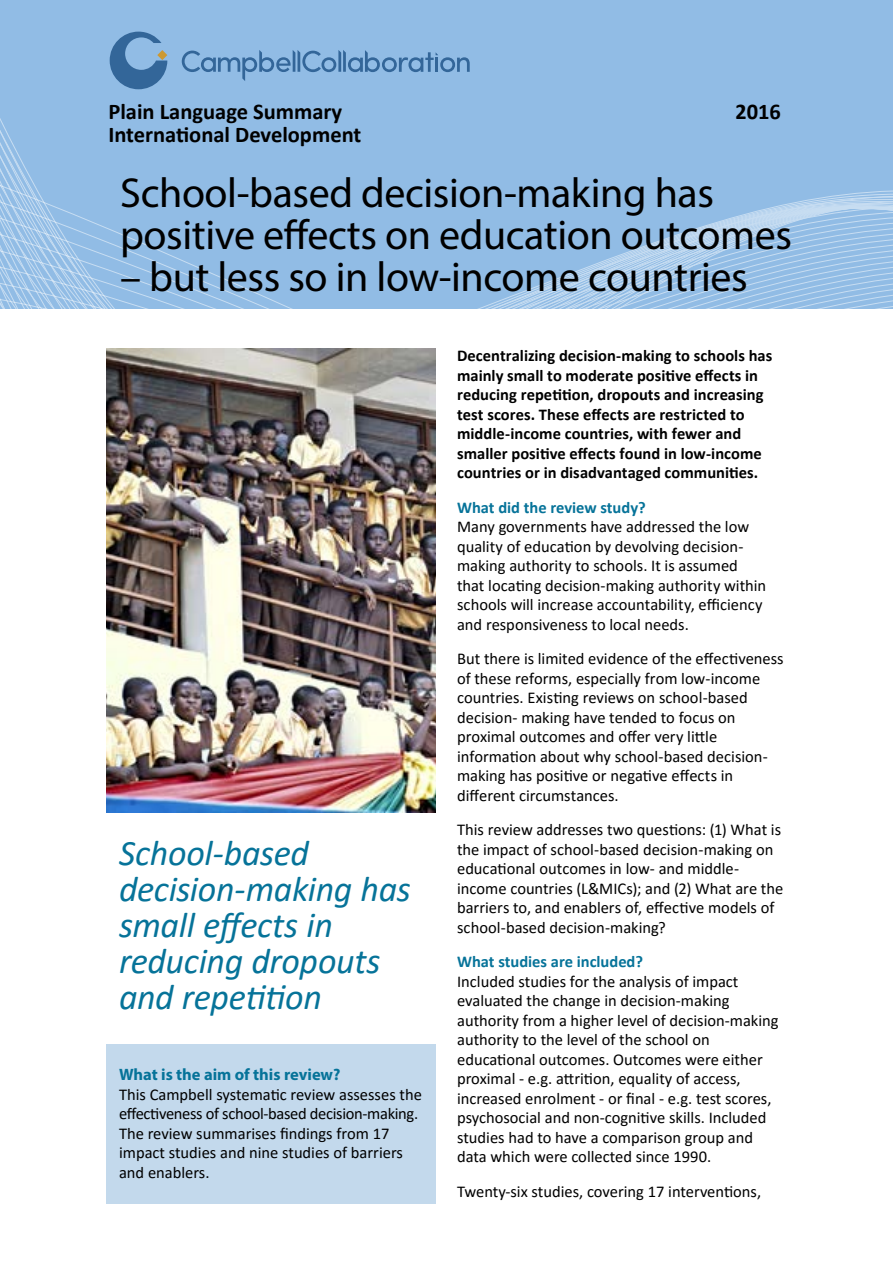
<style>
.page{position:relative;width:893px;height:1263px;background:#fff}
.page>*{position:absolute;margin:0;border:0;box-sizing:border-box;transform-origin:0 0}
.t1{font:42px/42px "Myriad Pro";letter-spacing:-.01em;color:#000}
.t2{font:italic 36px/36px "Calibri";letter-spacing:-.01em;color:#067399}
.t3{font:700 22.5px "Calibri";color:#000}
.t4{font:16.5px/19.5px "Calibri";color:#000}
.t5{font:700 16.5px/19.5px "Calibri";color:#000}
.t6{font:700 16.5px "Calibri";color:#067399}
.t7{font:700 16.5px "Myriad Pro";color:#067399}
</style>
<div class="page">
<div style="left:0;top:0;width:893px;height:308px;background:#91bce5"></div>
<svg style="left:0;top:89px;width:893px;height:260px"></svg>
<div style="left:106px;top:1044px;width:330px;height:159px;background:#c3d9ec"></div>
<img style="left:106px;top:349px;width:330px;height:463px">
<svg style="left:110px;top:32px;width:57px;height:57px"></svg>
<svg style="left:182px;top:50px;width:288px;height:31px"></svg>
<h3 class="t3" style="left:108px;top:96px;width:235px">Plain Language Summary</h3>
<h3 class="t3" style="left:736px;top:96px;width:47px">2016</h3>
<h3 class="t3" style="left:108px;top:118px;width:254px">International Development</h3>
<h1 class="t1" style="left:120px;top:171px;width:673px">School-based decision-making has positive effects on education outcomes</h1>
<h1 class="t1" style="left:120px;top:255px;width:629px">– but less so in low-income countries</h1>
<h2 class="t2" style="left:119px;top:833px;width:293px">School-based decision-making has small effects in reducing dropouts and repetition</h2>
<p class="t7" style="left:119px;top:1064px;width:223px">What is the aim of this review?</p>
<p class="t4" style="left:119px;top:1084px;width:304px">This Campbell systematic review assesses the effectiveness of school-based decision-making.<br>The review summarises findings from 17 impact studies and nine studies of barriers and enablers.</p>
<p class="t5" style="left:457px;top:345px;width:317px">Decentralizing decision-making to schools has mainly small to moderate positive effects in reducing repetition, dropouts and increasing test scores. These effects are restricted to middle-income countries, with fewer and smaller positive effects found in low-income countries or in disadvantaged communities.</p>
<p class="t6" style="left:457px;top:496px;width:190px">What did the review study?</p>
<p class="t4" style="left:457px;top:517px;width:311px">Many governments have addressed the low quality of education by devolving decision&shy;making authority to schools. It is assumed that locating decision-making authority within schools will increase accountability, efficiency and responsiveness to local needs.</p>
<p class="t4" style="left:457px;top:649px;width:328px">But there is limited evidence of the effectiveness of these reforms, especially from low-income countries. Existing reviews on school-based decision- making have tended to focus on proximal outcomes and offer very little information about why school-based decision&shy;making has positive or negative effects in different circumstances.</p>
<p class="t4" style="left:457px;top:820px;width:328px">This review addresses two questions: (1) What is the impact of school-based decision-making on educational outcomes in low- and middle&shy;income countries (L&amp;MICs); and (2) What are the barriers to, and enablers of, effective models of school-based decision-making?</p>
<p class="t6" style="left:457px;top:950px;width:187px">What studies are included?</p>
<p class="t4" style="left:457px;top:971px;width:323px">Included studies for the analysis of impact evaluated the change in decision-making authority from a higher level of decision-making authority to the level of the school on educational outcomes. Outcomes were either proximal - e.g. attrition, equality of access, increased enrolment - or final - e.g. test scores, psychosocial and non-cognitive skills. Included studies had to have a comparison group and data which were collected since 1990.</p>
<p class="t4" style="left:457px;top:1181px;width:305px">Twenty-six studies, covering 17 interventions,</p>
</div>
